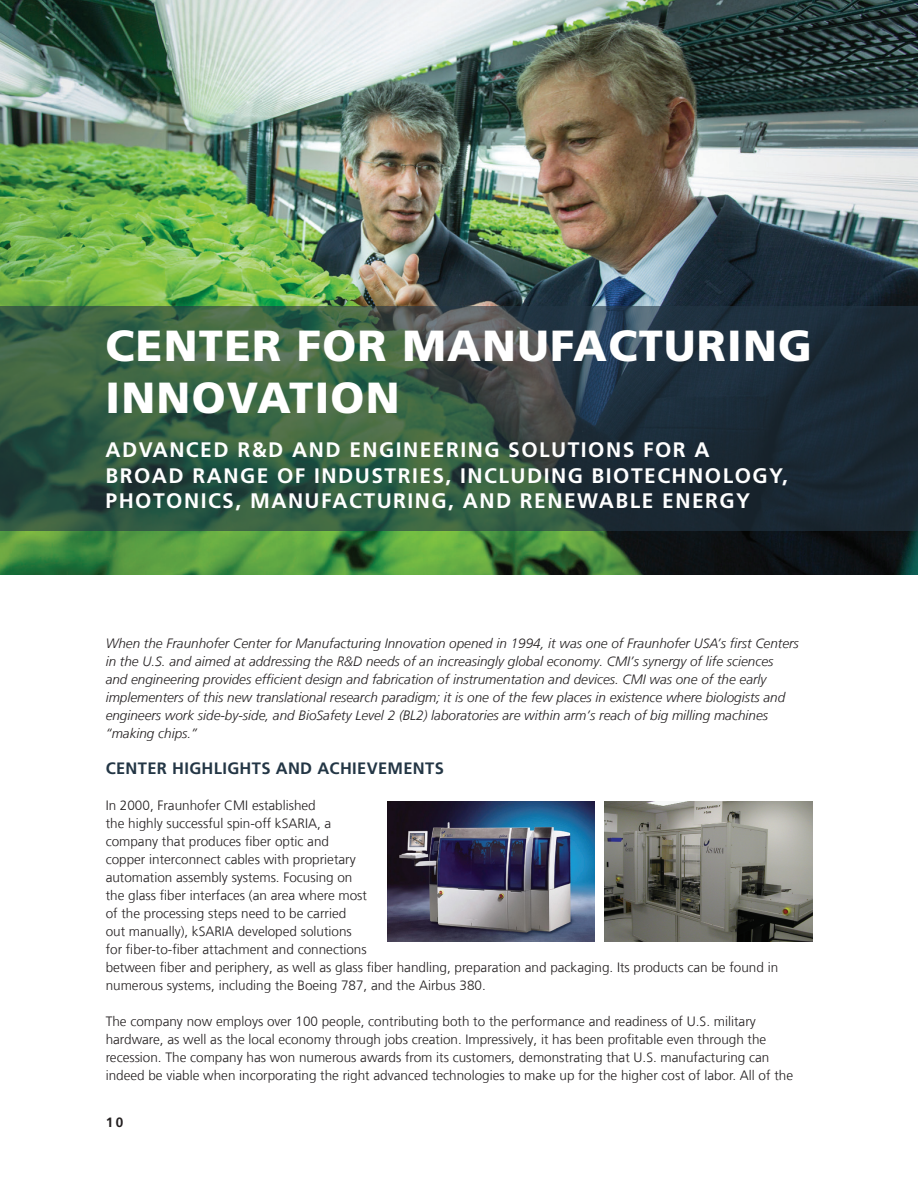
<style>
.page{position:relative;width:918px;height:1188px;background:#fff}
.page>*{position:absolute;margin:0;border:0;box-sizing:border-box;transform-origin:0 0}
.t1{font:900 43.5px/52.2px "Frutiger LT Com";letter-spacing:.03em;color:#fff}
.t2{font:700 21px/25.2px "Frutiger";letter-spacing:.07em;color:#fff}
.t3{font:700 16.5px "Frutiger LT Com";letter-spacing:.02em;color:#233645}
.t4{font:300 13.5px/18px "Frutiger LT Com";color:#231f20}
.t5{font:italic 300 13.5px/18px "Frutiger LT Com";color:#231f20}
.t6{font:700 13.5px "Frutiger LT Com";color:#231f20}
</style>
<div class="page">
<img style="left:0;top:0;width:918px;height:574px">
<svg style="left:0;top:306px;width:918px;height:224px;background:#2e4a3f"></svg>
<img style="left:605px;top:801px;width:207px;height:140px">
<img style="left:387px;top:801px;width:207px;height:140px">
<h1 class="t1" style="left:106px;top:320px;width:708px">CENTER FOR MANUFACTURING<br>INNOVATION</h1>
<h2 class="t2" style="left:106px;top:438px;width:684px">ADVANCED R&amp;D AND ENGINEERING SOLUTIONS FOR A<br>BROAD RANGE OF INDUSTRIES, INCLUDING BIOTECHNOLOGY,<br>PHOTONICS, MANUFACTURING, AND RENEWABLE ENERGY</h2>
<p class="t5" style="left:106px;top:634px;width:695px">When the Fraunhofer Center for Manufacturing Innovation opened in 1994, it was one of Fraunhofer USA’s first Centers in the U.S. and aimed at addressing the R&amp;D needs of an increasingly global economy. CMI’s synergy of life sciences<br>and engineering provides efficient design and fabrication of instrumentation and devices. CMI was one of the early implementers of this new translational research paradigm; it is one of the few places in existence where biologists and engineers work side-by-side, and BioSafety Level 2 (BL2) laboratories are within arm’s reach of big milling machines “making chips.”</p>
<p class="t3" style="left:106px;top:759px;width:340px">CENTER HIGHLIGHTS AND ACHIEVEMENTS</p>
<p class="t4" style="left:106px;top:796px;width:674px">In 2000, Fraunhofer CMI established<br>the highly successful spin-off kSARIA, a<br>company that produces fiber optic and<br>copper interconnect cables with proprietary<br>automation assembly systems. Focusing on<br>the glass fiber interfaces (an area where most<br>of the processing steps need to be carried<br>out manually), kSARIA developed solutions<br>for fiber-to-fiber attachment and connections<br>between fiber and periphery, as well as glass fiber handling, preparation and packaging. Its products can be found in numerous systems, including the Boeing 787, and the Airbus 380.</p>
<p class="t4" style="left:106px;top:1012px;width:689px">The company now employs over 100 people, contributing both to the performance and readiness of U.S. military hardware, as well as the local economy through jobs creation. Impressively, it has been profitable even through the recession. The company has won numerous awards from its customers, demonstrating that U.S. manufacturing can indeed be viable when incorporating the right advanced technologies to make up for the higher cost of labor. All of the</p>
<p class="t6" style="left:106px;top:1114px;width:19px">10</p>
</div>
